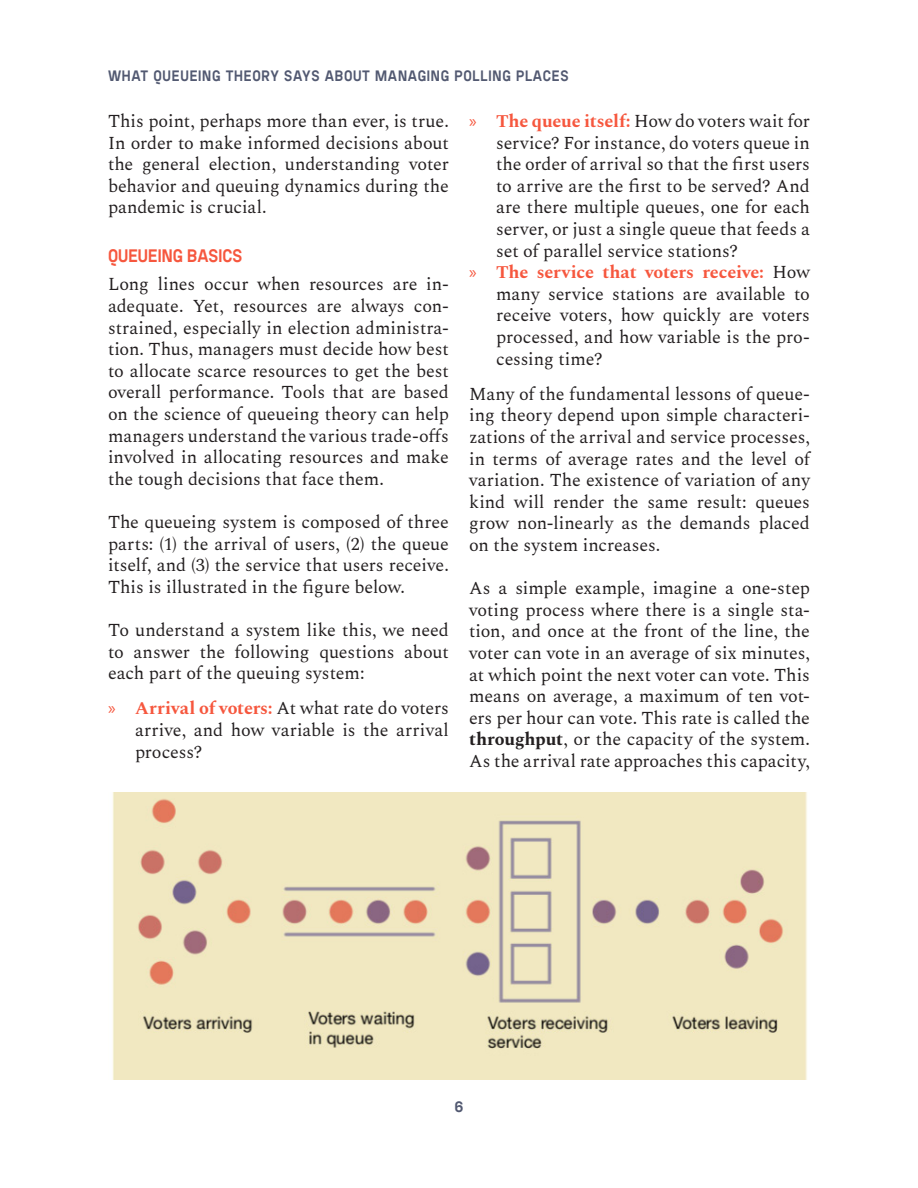
<style>
.page{position:relative;width:918px;height:1188px;background:#fff}
.page>*{position:absolute;margin:0;border:0;box-sizing:border-box;transform-origin:0 0}
.Report_Body{font:18px/21.6px "Spectral";letter-spacing:-.005em;color:#231f20;text-align:justify}
.Subhead{font:18px "Plaak 5 Foch 45 Bold A";letter-spacing:.005em;color:#f6573e}
.t1{font:15px "Plaak 5 Foch 45 Bold A";letter-spacing:.05em;color:#525971}
.t2{font:700 15px "Space Mono";color:#525971}
.s1{font-family:"Myriad Pro";color:#f6573e}
.s2{font-weight:700;color:#f6573e}
.s3{font-weight:700}
</style>
<div class="page">
<img style="left:113px;top:793px;width:694px;height:287px">
<p class="t1" style="left:108px;top:65px;width:462px">WHAT QUEUEING THEORY SAYS ABOUT MANAGING POLLING PLACES</p>
<p class="Report_Body" style="left:108px;top:109px;width:342px">This point, perhaps more than ever, is true.<br>In order to make informed decisions about the general election, understanding voter behavior and queuing dynamics during the pandemic is crucial.</p>
<p class="Subhead" style="left:108px;top:243px;width:136px">QUEUEING BASICS</p>
<p class="Report_Body" style="left:108px;top:272px;width:342px">Long lines occur when resources are in&shy;adequate. Yet, resources are always con&shy;strained, especially in election administra&shy;tion. Thus, managers must decide how best to allocate scarce resources to get the best overall performance. Tools that are based on the science of queueing theory can help managers understand the various trade-offs involved in allocating resources and make the tough decisions that face them.</p>
<p class="Report_Body" style="left:108px;top:510px;width:342px">The queueing system is composed of three parts: (1) the arrival of users, (2) the queue itself, and (3) the service that users receive.<br>This is illustrated in the figure below.</p>
<p class="Report_Body" style="left:108px;top:618px;width:342px">To understand a system like this, we need to answer the following questions about each part of the queuing system:</p>
<p class="Report_Body" style="left:135px;top:696px;width:315px;text-indent:-27px"><span class="s1">»</span> <span class="s2">Arrival of voters:</span> At what rate do voters arrive, and how variable is the arrival process?</p>
<p class="Report_Body" style="left:496px;top:109px;width:315px;text-indent:-27px"><span class="s1">»</span> <span class="s2">The queue itself:</span> How do voters wait for service? For instance, do voters queue in the order of arrival so that the first users to arrive are the first to be served? And are there multiple queues, one for each server, or just a single queue that feeds a set of parallel service stations?</p>
<p class="Report_Body" style="left:496px;top:260px;width:315px;text-indent:-27px"><span class="s1">»</span> <span class="s2">The service that voters receive:</span> How many service stations are available to receive voters, how quickly are voters processed, and how variable is the pro&shy;cessing time?</p>
<p class="Report_Body" style="left:469px;top:382px;width:342px">Many of the fundamental lessons of queue&shy;ing theory depend upon simple characteri&shy;zations of the arrival and service processes, in terms of average rates and the level of variation. The existence of variation of any kind will render the same result: queues grow non-linearly as the demands placed on the system increases.</p>
<p class="Report_Body" style="left:469px;top:576px;width:342px">As a simple example, imagine a one-step voting process where there is a single sta&shy;tion, and once at the front of the line, the voter can vote in an average of six minutes, at which point the next voter can vote. This means on average, a maximum of ten vot&shy;ers per hour can vote. This rate is called the <span class="s3">throughput</span>, or the capacity of the system.<br>As the arrival rate approaches this capacity,</p>
<p class="t2" style="left:454px;top:1096px;width:11px">6</p>
</div>
